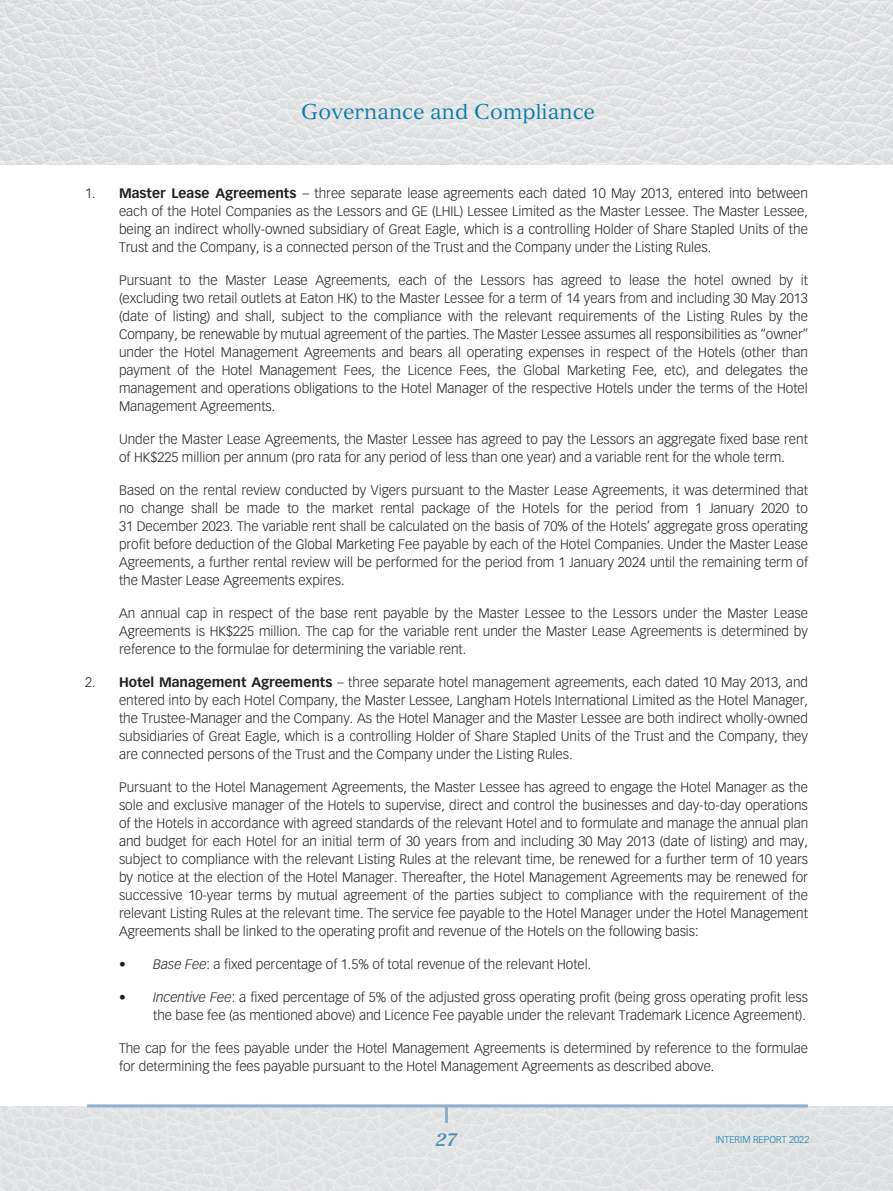
<style>
.page{position:relative;width:893px;height:1191px;background:#fff}
.page>*{position:absolute;margin:0;border:0;box-sizing:border-box;transform-origin:0 0}
.t1{font:21px "Versailles LT Std";color:#0d7ca8}
.t2{font:italic 700 18px "Versailles LT Std";color:#4e8eb4}
.t3{font:300 13.5px/18px "Vectora LT Std";color:#231f20;text-align:justify}
.t4{font:300 9.75px "Vectora LT Std";color:#0d7ca8}
.s1{font-weight:700}
.s2{font-style:italic}
</style>
<div class="page">
<img style="left:1px;top:0;width:892px;height:1191px">
<div style="left:1px;top:166px;width:892px;height:940px;background:#fff"></div>
<hr style="left:445px;top:1106px;width:3px;height:17px;background:#8eafcb">
<hr style="left:87px;top:1104px;width:721px;height:3px;background:#8eafcb">
<h1 class="t1" style="left:301px;top:99px;width:295px">Governance and Compliance</h1>
<p class="t3" style="left:119px;top:185px;width:690px;text-indent:-34px">1. <span class="s1">Master Lease Agreements</span> – three separate lease agreements each dated 10 May 2013, entered into between each of the Hotel Companies as the Lessors and GE (LHIL) Lessee Limited as the Master Lessee. The Master Lessee, being an indirect wholly-owned subsidiary of Great Eagle, which is a controlling Holder of Share Stapled Units of the Trust and the Company, is a connected person of the Trust and the Company under the Listing Rules.</p>
<p class="t3" style="left:119px;top:272px;width:691px">Pursuant to the Master Lease Agreements, each of the Lessors has agreed to lease the hotel owned by it (excluding two retail outlets at Eaton HK) to the Master Lessee for a term of 14 years from and including 30 May 2013 (date of listing) and shall, subject to the compliance with the relevant requirements of the Listing Rules by the Company, be renewable by mutual agreement of the parties. The Master Lessee assumes all responsibilities as “owner” under the Hotel Management Agreements and bears all operating expenses in respect of the Hotels (other than payment of the Hotel Management Fees, the Licence Fees, the Global Marketing Fee, etc), and delegates the management and operations obligations to the Hotel Manager of the respective Hotels under the terms of the Hotel Management Agreements.</p>
<p class="t3" style="left:119px;top:431px;width:690px">Under the Master Lease Agreements, the Master Lessee has agreed to pay the Lessors an aggregate fixed base rent of HK$225 million per annum (pro rata for any period of less than one year) and a variable rent for the whole term.</p>
<p class="t3" style="left:119px;top:482px;width:690px">Based on the rental review conducted by Vigers pursuant to the Master Lease Agreements, it was determined that no change shall be made to the market rental package of the Hotels for the period from 1 January 2020 to 31 December 2023. The variable rent shall be calculated on the basis of 70% of the Hotels’ aggregate gross operating profit before deduction of the Global Marketing Fee payable by each of the Hotel Companies. Under the Master Lease Agreements, a further rental review will be performed for the period from 1 January 2024 until the remaining term of the Master Lease Agreements expires.</p>
<p class="t3" style="left:119px;top:605px;width:690px">An annual cap in respect of the base rent payable by the Master Lessee to the Lessors under the Master Lease Agreements is HK$225 million. The cap for the variable rent under the Master Lease Agreements is determined by reference to the formulae for determining the variable rent.</p>
<p class="t3" style="left:119px;top:674px;width:690px;text-indent:-34px">2. <span class="s1">Hotel Management Agreements</span> – three separate hotel management agreements, each dated 10 May 2013, and entered into by each Hotel Company, the Master Lessee, Langham Hotels International Limited as the Hotel Manager, the Trustee-Manager and the Company. As the Hotel Manager and the Master Lessee are both indirect wholly-owned subsidiaries of Great Eagle, which is a controlling Holder of Share Stapled Units of the Trust and the Company, they are connected persons of the Trust and the Company under the Listing Rules.</p>
<p class="t3" style="left:119px;top:779px;width:691px">Pursuant to the Hotel Management Agreements, the Master Lessee has agreed to engage the Hotel Manager as the sole and exclusive manager of the Hotels to supervise, direct and control the businesses and day-to-day operations of the Hotels in accordance with agreed standards of the relevant Hotel and to formulate and manage the annual plan and budget for each Hotel for an initial term of 30 years from and including 30 May 2013 (date of listing) and may, subject to compliance with the relevant Listing Rules at the relevant time, be renewed for a further term of 10 years by notice at the election of the Hotel Manager. Thereafter, the Hotel Management Agreements may be renewed for successive 10-year terms by mutual agreement of the parties subject to compliance with the requirement of the relevant Listing Rules at the relevant time. The service fee payable to the Hotel Manager under the Hotel Management Agreements shall be linked to the operating profit and revenue of the Hotels on the following basis:</p>
<p class="t3" style="left:119px;top:956px;width:474px">• <span class="s2">Base Fee</span>: a fixed percentage of 1.5% of total revenue of the relevant Hotel.</p>
<p class="t3" style="left:119px;top:988px;width:690px;text-align:right">• <span class="s2">Incentive Fee</span>: a fixed percentage of 5% of the adjusted gross operating profit (being gross operating profit less the base fee (as mentioned above) and Licence Fee payable under the relevant Trademark Licence Agreement).</p>
<p class="t3" style="left:119px;top:1039px;width:690px">The cap for the fees payable under the Hotel Management Agreements is determined by reference to the formulae for determining the fees payable pursuant to the Hotel Management Agreements as described above.</p>
<h2 class="t2" style="left:436px;top:1129px;width:23px">27</h2>
<p class="t4" style="left:716px;top:1134px;width:95px">INTERIM REPORT 2022</p>
</div>
